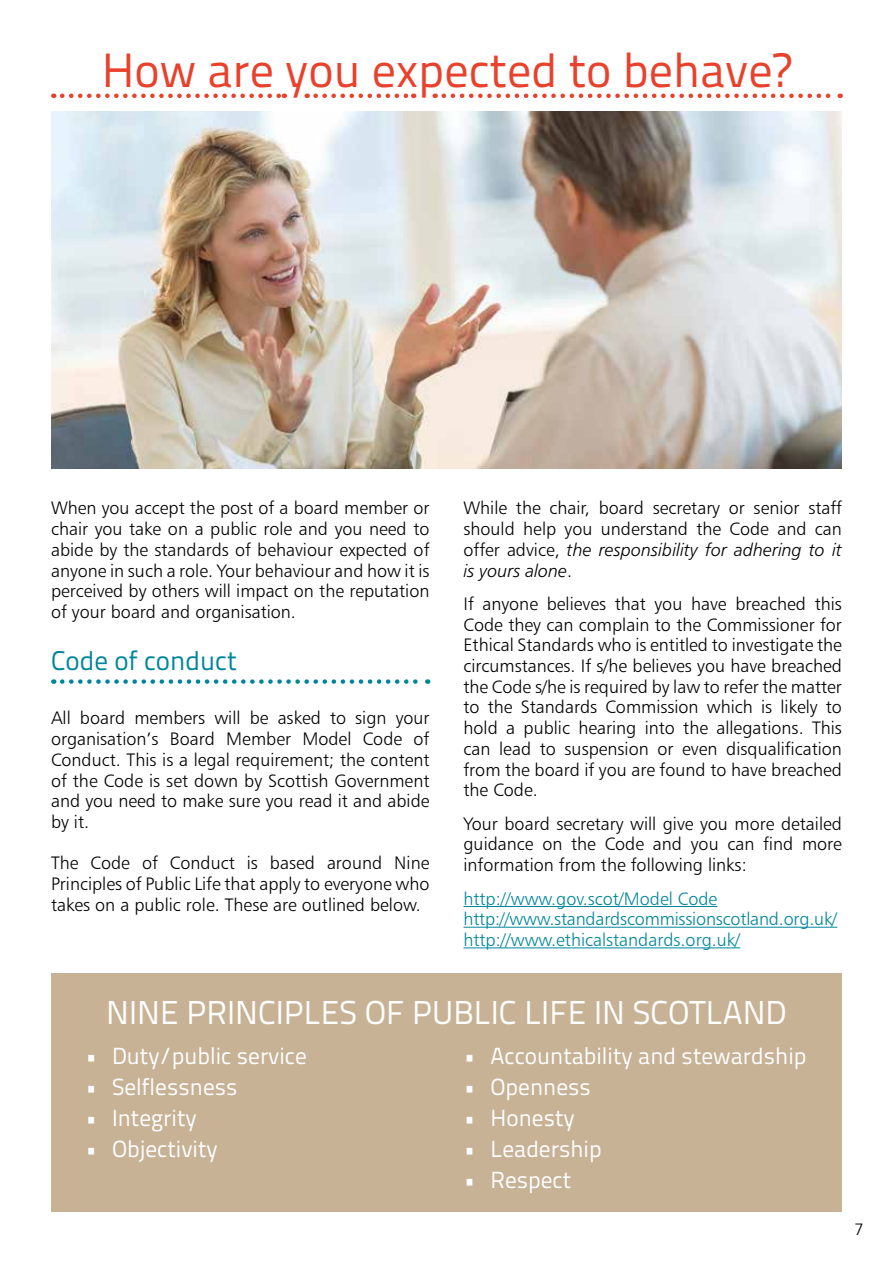
<style>
.page{position:relative;width:893px;height:1263px;background:#fff}
.page>*{position:absolute;margin:0;border:0;box-sizing:border-box;transform-origin:0 0}
.t1{font:48px "Titillium Text 25 L 400 wt";color:#e8412c}
.t2{font:33px "Titillium Text 25 L 400 wt";color:#fff}
.t3{font:27px "Titillium Text 25 L 400 wt";color:#00869a}
.t4{font:23.25px "Titillium Text 25 L 400 wt";color:#fff}
.t5{font:18px/20.7px "Humanist 777 BT Light B";color:#000;text-align:justify}
.t6{font:18px/20.7px "Humanist 777 BT Light B";color:#00869a}
.t7{font:18px/20.7px "Humanist 777 BT Light Italic B";color:#000}
.t8{font:16.5px "Humanist 777 BT Light B";color:#000}
.s1{font-family:"Humanist 777 BT Light B"}
</style>
<div class="page">
<hr style="left:463px;top:906px;width:254px;height:1px;background:#00869a">
<hr style="left:463px;top:927px;width:374px;height:1px;background:#00869a">
<hr style="left:463px;top:947px;width:277px;height:1px;background:#00869a">
<svg style="left:62px;top:94px;width:223px;height:4px"></svg>
<svg style="left:316px;top:94px;width:98px;height:4px"></svg>
<svg style="left:444px;top:94px;width:397px;height:4px"></svg>
<div style="left:51px;top:974px;width:791px;height:238px;background:#c7b296"></div>
<svg style="left:62px;top:679px;width:366px;height:5px"></svg>
<img style="left:51px;top:111px;width:791px;height:358px">
<h1 class="t1" style="left:102px;top:35px;width:691px">How are you expected to behave?</h1>
<p class="t5" style="left:51px;top:497px;width:380px">When you accept the post of a board member or chair you take on a public role and you need to abide by the standards of behaviour expected of anyone in such a role. Your behaviour and how it is perceived by others will impact on the reputation of your board and organisation.</p>
<h3 class="t3" style="left:51px;top:640px;width:187px">Code of conduct</h3>
<p class="t5" style="left:51px;top:707px;width:380px">All board members will be asked to sign your organisation’s Board Member Model Code of Conduct. This is a legal requirement; the content of the Code is set down by Scottish Government and you need to make sure you read it and abide by it.</p>
<p class="t5" style="left:51px;top:852px;width:380px">The Code of Conduct is based around Nine Principles of Public Life that apply to everyone who takes on a public role. These are outlined below.</p>
<p class="t5" style="left:463px;top:497px;width:380px">While the chair, board secretary or senior staff should help you understand the Code and can</p>
<p class="t7" style="left:463px;top:539px;width:380px"><span class="s1">offer advice,</span> the responsibility for adhering to it is yours alone<span class="s1">.</span></p>
<p class="t5" style="left:463px;top:593px;width:380px">If anyone believes that you have breached this Code they can complain to the Commissioner for Ethical Standards who is entitled to investigate the circumstances. If s/he believes you have breached the Code s/he is required by law to refer the matter to the Standards Commission which is likely to hold a public hearing into the allegations. This can lead to suspension or even disqualification from the board if you are found to have breached the Code.</p>
<p class="t5" style="left:463px;top:813px;width:380px">Your board secretary will give you more detailed guidance on the Code and you can find more information from the following links:</p>
<p class="t6" style="left:463px;top:888px;width:375px">http://www.gov.scot/Model Code http://www.standardscommissionscotland.org.uk/ http://www.ethicalstandards.org.uk/</p>
<h2 class="t2" style="left:106px;top:988px;width:682px">NINE PRINCIPLES OF PUBLIC LIFE IN SCOTLAND</h2>
<p class="t4" style="left:85px;top:1038px;width:223px">• Duty/public service</p>
<p class="t4" style="left:85px;top:1069px;width:154px">• Selflessness</p>
<p class="t4" style="left:85px;top:1100px;width:113px">• Integrity</p>
<p class="t4" style="left:85px;top:1131px;width:134px">• Objectivity</p>
<p class="t4" style="left:463px;top:1038px;width:344px">• Accountability and stewardship</p>
<p class="t4" style="left:463px;top:1069px;width:129px">• Openness</p>
<p class="t4" style="left:463px;top:1100px;width:113px">• Honesty</p>
<p class="t4" style="left:463px;top:1131px;width:140px">• Leadership</p>
<p class="t4" style="left:463px;top:1162px;width:109px">• Respect</p>
<p class="t8" style="left:854px;top:1219px;width:11px">7</p>
</div>
